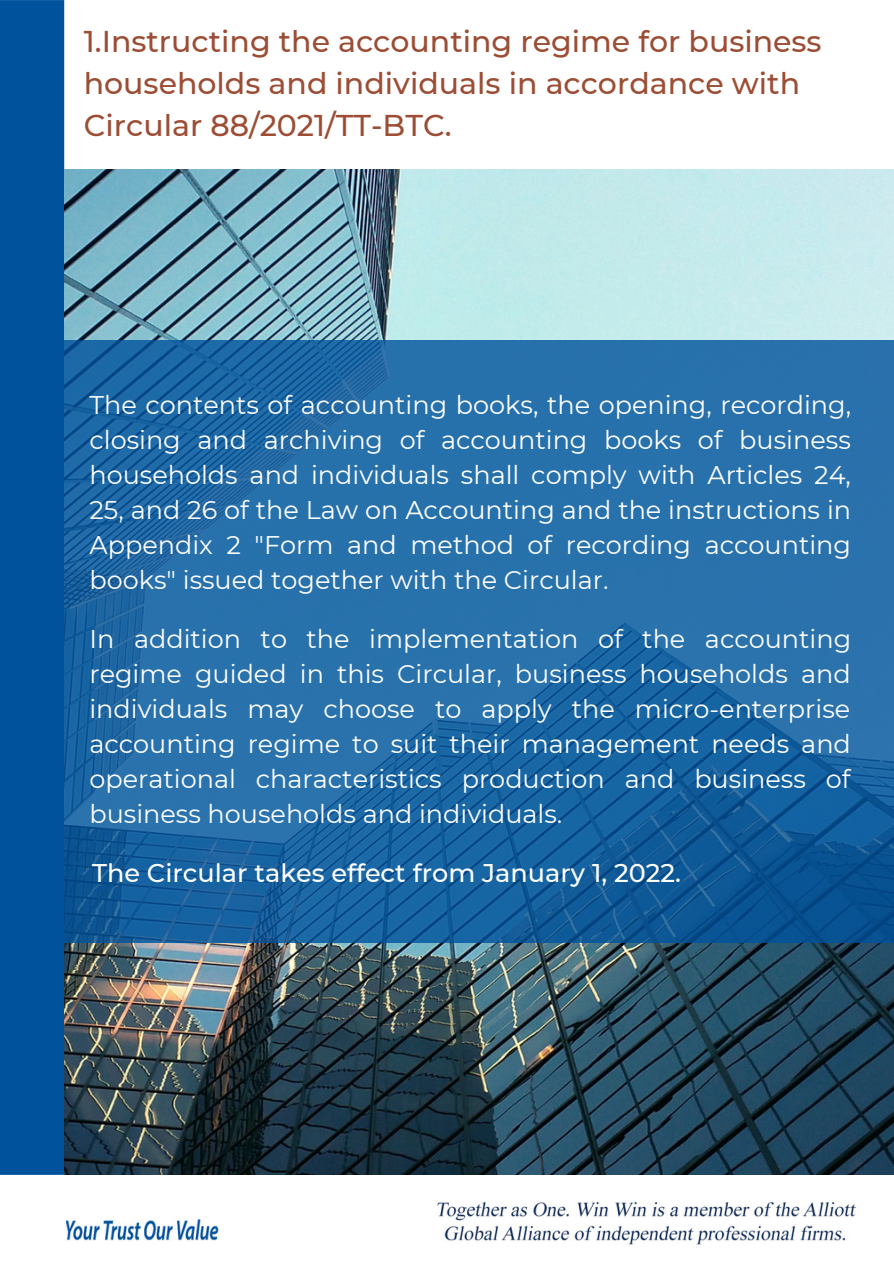
<style>
.page{position:relative;width:894px;height:1264px;background:#fff}
.page>*{position:absolute;margin:0;border:0;box-sizing:border-box;transform-origin:0 0}
.t1{font:500 30px/41.7px "Montserrat";color:#9c4d34}
.t2{font:25.5px/35px "Montserrat";color:#fefefe;text-align:justify}
.t3{font:500 25.5px "Montserrat";color:#fefefe}
</style>
<div class="page">
<img style="left:14px;top:1174px;width:869px;height:71px">
<div style="left:0;top:0;width:64px;height:1174px;background:#00529c"></div>
<img style="left:64px;top:170px;width:829px;height:1004px">
<svg style="left:64px;top:340px;width:829px;height:602px;background:#1f69a5"></svg>
<p class="t1" style="left:84px;top:21px;width:739px">1.Instructing the accounting regime for business households and individuals in accordance with<br>Circular 88/2021/TT-BTC.</p>
<p class="t2" style="left:89px;top:388px;width:763px">The contents of accounting books, the opening, recording, closing and archiving of accounting books of business households and individuals shall comply with Articles 24, 25, and 26 of the Law on Accounting and the instructions in Appendix 2 "Form and method of recording accounting books" issued together with the Circular.</p>
<p class="t2" style="left:89px;top:621px;width:763px">In addition to the implementation of the accounting regime guided in this Circular, business households and individuals may choose to apply the micro-enterprise accounting regime to suit their management needs and operational characteristics production and business of business households and individuals.</p>
<p class="t3" style="left:92px;top:856px;width:590px">The Circular takes effect from January 1, 2022.</p>
</div>
